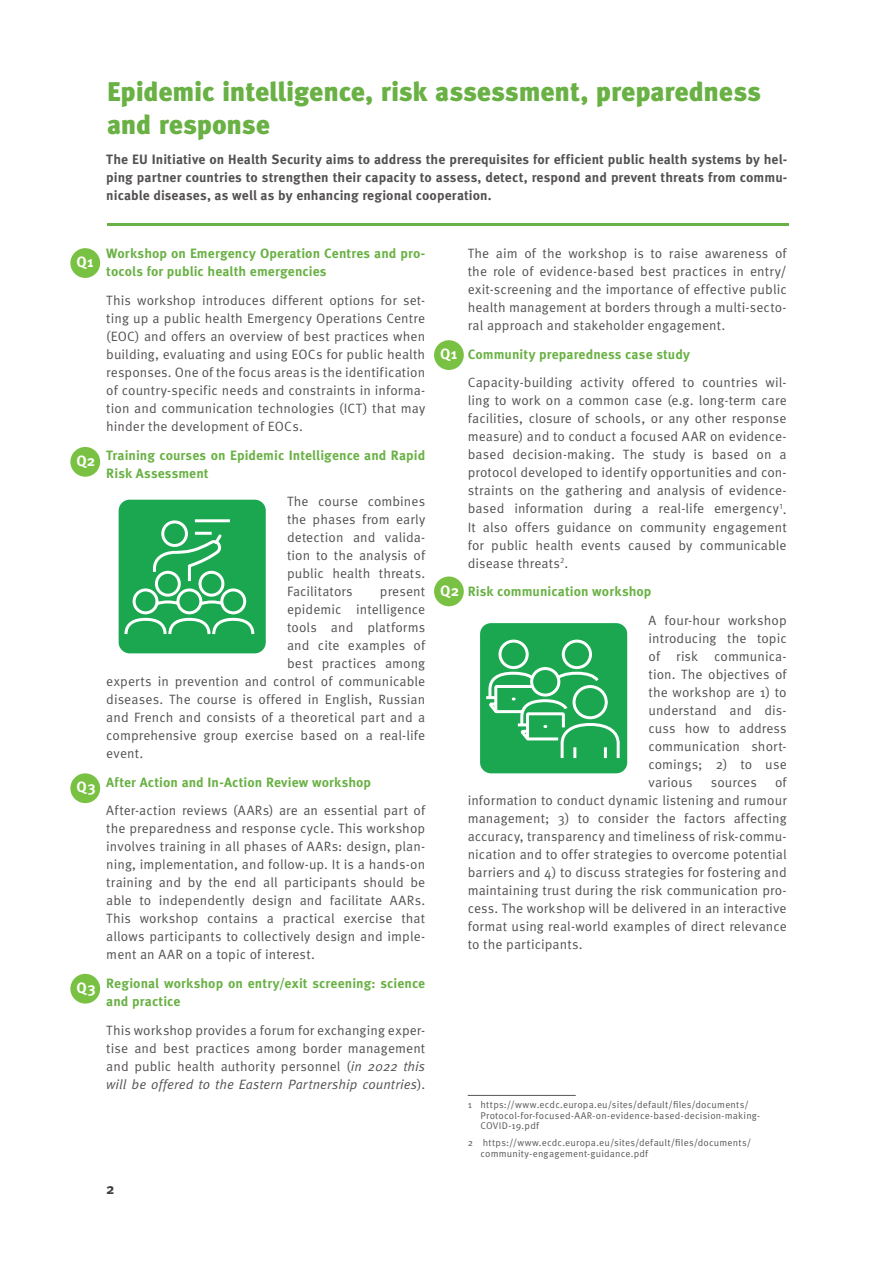
<style>
.page{position:relative;width:893px;height:1263px;background:#fff}
.page>*{position:absolute;margin:0;border:0;box-sizing:border-box;transform-origin:0 0}
.t1{font:900 27px/32.4px "Meta Pro";letter-spacing:-.01em;color:#69b144}
.t2{font:700 15px "Meta Pro";letter-spacing:.015em;color:#fff}
.t3{font:700 15px "Meta Pro";color:#3e3e3f}
.t4{font:13.5px/18px "Meta Pro";letter-spacing:.005em;color:#535051;text-align:justify}
.t5{font:700 13.5px/18px "Meta Pro";letter-spacing:.005em;color:#69b144}
.t6{font:700 13.5px/18px "Meta Pro";letter-spacing:.005em;color:#535051;text-align:justify}
.t7{font:9.75px/10.5px "Meta Pro";letter-spacing:.02em;color:#57585a}
.s1{font-style:italic}
</style>
<div class="page">
<hr style="left:468px;top:1095px;width:108px;height:1px;background:#57585a">
<div style="left:119px;top:500px;width:147px;height:153px;background:#1aa74f;border-radius:11px"></div>
<svg style="left:124px;top:519px;width:131px;height:116px"></svg>
<div style="left:480px;top:623px;width:147px;height:150px;background:#1aa74f;border-radius:11px"></div>
<div style="left:530px;top:667px;width:30px;height:29px;border:3px solid #fff;border-radius:50%"></div>
<div style="left:498px;top:640px;width:31px;height:29px;border:3px solid #fff;border-radius:50%"></div>
<div style="left:562px;top:640px;width:30px;height:29px;border:3px solid #fff;border-radius:50%"></div>
<svg style="left:486px;top:670px;width:134px;height:89px"></svg>
<hr style="left:107px;top:223px;width:681px;height:2px;background:#69b144">
<div style="left:70px;top:248px;width:30px;height:30px;background:#79c142;border-radius:50%"></div>
<div style="left:70px;top:447px;width:30px;height:30px;background:#79c142;border-radius:50%"></div>
<div style="left:70px;top:773px;width:30px;height:30px;background:#79c142;border-radius:50%"></div>
<div style="left:434px;top:576px;width:30px;height:30px;background:#79c142;border-radius:50%"></div>
<div style="left:434px;top:340px;width:30px;height:30px;background:#79c142;border-radius:50%"></div>
<div style="left:70px;top:974px;width:30px;height:29px;background:#79c142;border-radius:50%"></div>
<h1 class="t1" style="left:107px;top:76px;width:655px">Epidemic intelligence, risk assessment, preparedness and response</h1>
<p class="t6" style="left:106px;top:151px;width:683px">The EU Initiative on Health Security aims to address the prerequisites for efficient public health systems by hel&shy;ping partner countries to strengthen their capacity to assess, detect, respond and prevent threats from commu&shy;nicable diseases, as well as by enhancing regional cooperation.</p>
<p class="t2" style="left:77px;top:252px;width:19px">Q1</p>
<p class="t2" style="left:77px;top:451px;width:20px">Q2</p>
<p class="t2" style="left:77px;top:778px;width:21px">Q3</p>
<p class="t2" style="left:77px;top:978px;width:21px">Q3</p>
<p class="t5" style="left:106px;top:245px;width:320px">Workshop on Emergency Operation Centres and pro&shy;tocols for public health emergencies</p>
<p class="t4" style="left:106px;top:292px;width:320px">This workshop introduces different options for set&shy;ting up a public health Emergency Operations Centre (EOC) and offers an overview of best practices when building, evaluating and using EOCs for public health responses. One of the focus areas is the identification of country-specific needs and constraints in informa&shy;tion and communication technologies (ICT) that may hinder the development of EOCs.</p>
<p class="t5" style="left:106px;top:446px;width:320px">Training courses on Epidemic Intelligence and Rapid<br>Risk Assessment</p>
<p class="t4" style="left:287px;top:493px;width:140px">The course combines the phases from early detection and valida&shy;tion to the analysis of public health threats.<br>Facilitators</p>
<p class="t4" style="left:380px;top:583px;width:47px">present</p>
<p class="t4" style="left:287px;top:601px;width:140px">epidemic intelligence</p>
<p class="t4" style="left:287px;top:619px;width:140px">tools and platforms</p>
<p class="t4" style="left:287px;top:637px;width:140px">and cite examples of</p>
<p class="t4" style="left:287px;top:655px;width:140px">best practices among</p>
<p class="t4" style="left:106px;top:673px;width:320px">experts in prevention and control of communicable</p>
<p class="t4" style="left:106px;top:691px;width:320px">diseases. The course is offered in English, Russian</p>
<p class="t4" style="left:106px;top:709px;width:320px">and French and consists of a theoretical part and a</p>
<p class="t4" style="left:106px;top:727px;width:320px">comprehensive group exercise based on a real-life</p>
<p class="t4" style="left:106px;top:745px;width:38px">event.</p>
<p class="t5" style="left:106px;top:773px;width:266px">After Action and In-Action Review workshop</p>
<p class="t4" style="left:106px;top:802px;width:320px">After-action reviews (AARs) are an essential part of the preparedness and response cycle. This workshop involves training in all phases of AARs: design, plan&shy;ning, implementation, and follow-up. It is a hands-on training and by the end all participants should be able to independently design and facilitate AARs.<br>This workshop contains a practical exercise that allows participants to collectively design and imple&shy;ment an AAR on a topic of interest.</p>
<p class="t5" style="left:106px;top:975px;width:320px">Regional workshop on entry/exit screening: science and practice</p>
<p class="t4" style="left:106px;top:1021px;width:320px">This workshop provides a forum for exchanging exper&shy;tise and best practices among border management and public health authority personnel (<span class="s1">in 2022 this will be offered to the Eastern Partnership countries</span>).</p>
<p class="t3" style="left:106px;top:1179px;width:10px">2</p>
<p class="t2" style="left:440px;top:344px;width:19px">Q1</p>
<p class="t2" style="left:440px;top:581px;width:20px">Q2</p>
<p class="t4" style="left:468px;top:245px;width:320px">The aim of the workshop is to raise awareness of the role of evidence-based best practices in entry/ exit-screening and the importance of effective public health management at borders through a multi-secto&shy;ral approach and stakeholder engagement.</p>
<p class="t5" style="left:468px;top:346px;width:224px">Community preparedness case study</p>
<p class="t4" style="left:468px;top:374px;width:320px">Capacity-building activity offered to countries wil&shy;ling to work on a common case (e.g. long-term care facilities, closure of schools, or any other response measure) and to conduct a focused AAR on evidence&shy;based decision-making. The study is based on a protocol developed to identify opportunities and con&shy;straints on the gathering and analysis of evidence&shy;based information during a real-life emergency<sup>1</sup>.<br>It also offers guidance on community engagement for public health events caused by communicable disease threats<sup>2</sup>.</p>
<p class="t5" style="left:468px;top:583px;width:185px">Risk communication workshop</p>
<p class="t4" style="left:648px;top:612px;width:140px">A four-hour workshop introducing the topic of risk communica&shy;tion. The objectives of the workshop are 1) to understand and dis&shy;cuss how to address communication short&shy;comings; 2) to use various</p>
<p class="t4" style="left:468px;top:774px;width:320px;text-indent:307px">of information to conduct dynamic listening and rumour management; 3) to consider the factors affecting accuracy, transparency and timeliness of risk-commu&shy;nication and to offer strategies to overcome potential barriers and 4) to discuss strategies for fostering and maintaining trust during the risk communication pro&shy;cess. The workshop will be delivered in an interactive format using real-world examples of direct relevance to the participants.</p>
<p class="t4" style="left:711px;top:774px;width:48px">sources</p>
<p class="t7" style="left:480px;top:1100px;width:281px;text-indent:-13px">1 https://www.ecdc.europa.eu/sites/default/files/documents/<br>Protocol-for-focused-AAR-on-evidence-based-decision-making-<br>COVID-19.pdf</p>
<p class="t7" style="left:480px;top:1138px;width:272px;text-indent:-13px">2 https://www.ecdc.europa.eu/sites/default/files/documents/ community-engagement-guidance.pdf</p>
</div>
